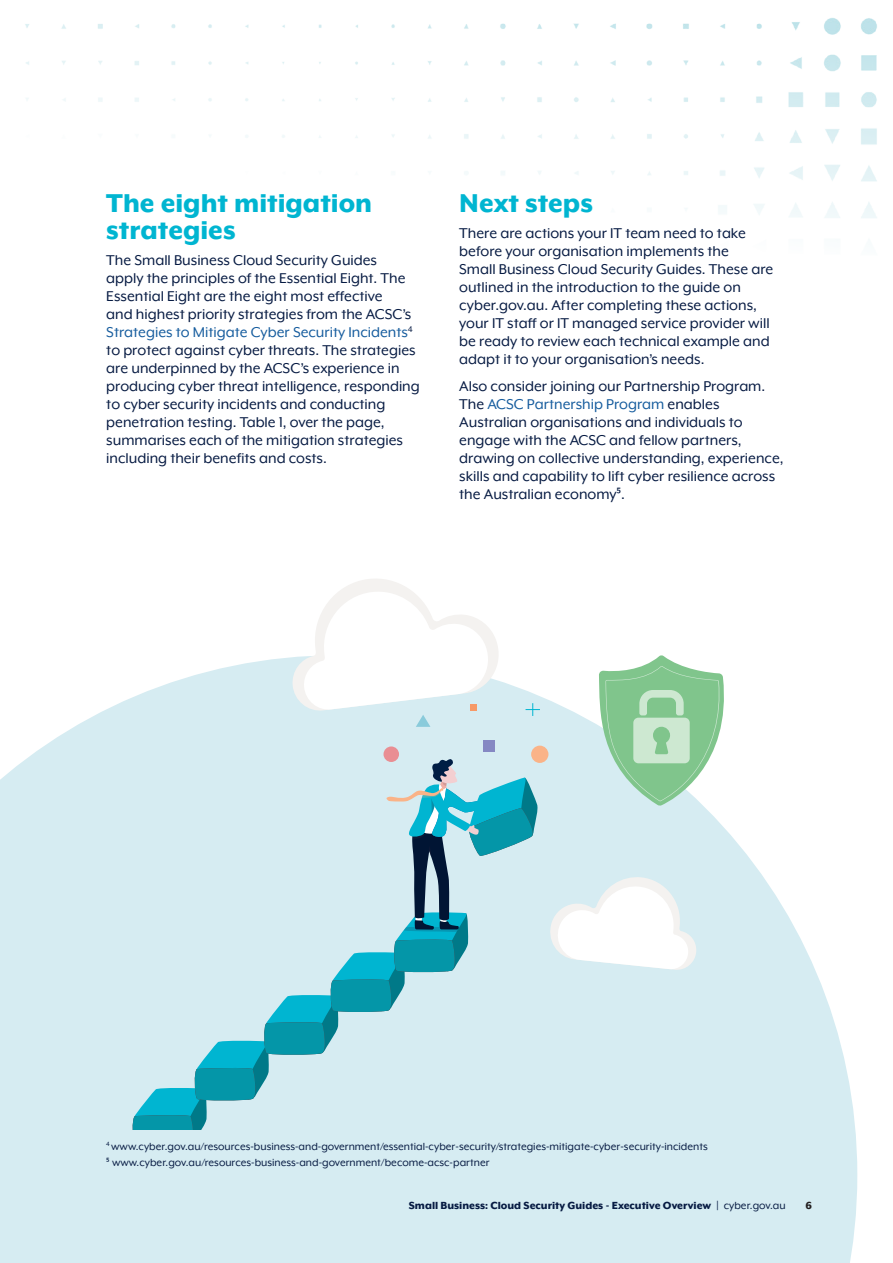
<style>
.page{position:relative;width:893px;height:1263px;background:#fff}
.page>*{position:absolute;margin:0;border:0;box-sizing:border-box;transform-origin:0 0}
.t1{font:800 30px/27px "Mr Eaves XL Mod OT";color:#00b5d1}
.Body_Text{font:16.5px/18px "Mr Eaves XL Mod OT";color:#071b43}
.Body_Text-2{font:12px "Mr Eaves XL Mod OT";color:#071b43}
.t2{font:800 12px "Mr Eaves XL Mod OT";color:#071b43}
.t3{font:800 12px "Mr Eaves XL Mod OT";color:#231f20}
.s1{color:#175d9e}
.s2{font-weight:400}
</style>
<div class="page">
<img style="left:25px;top:18px;width:852px;height:200px">
<svg style="left:0;top:657px;width:857px;height:606px;fill:#d6ecf2"></svg>
<svg style="left:131px;top:757px;width:408px;height:372px;background:#b2dce5"></svg>
<svg style="left:546px;top:875px;width:151px;height:96px"></svg>
<svg style="left:597px;top:655px;width:135px;height:151px"></svg>
<div style="left:383px;top:746px;width:16px;height:16px;background:#e98e93;border-radius:50%"></div>
<div style="left:531px;top:746px;width:17px;height:17px;background:#fab388;border-radius:50%"></div>
<div style="left:483px;top:740px;width:11px;height:11px;background:#8588c3"></div>
<svg style="left:292px;top:579px;width:213px;height:148px"></svg>
<svg style="left:526px;top:703px;width:14px;height:13px"></svg>
<h2 class="t1" style="left:106px;top:189px;width:267px">The eight mitigation strategies</h2>
<p class="Body_Text" style="left:106px;top:251px;width:315px">The Small Business Cloud Security Guides<br>apply the principles of the Essential Eight. The Essential Eight are the eight most effective<br>and highest priority strategies from the ACSC’s <span class="s1">Strategies to Mitigate Cyber Security Incidents</span><sup>4 </sup>to protect against cyber threats. The strategies are underpinned by the ACSC’s experience in producing cyber threat intelligence, responding to cyber security incidents and conducting penetration testing. Table 1, over the page, summarises each of the mitigation strategies including their benefits and costs.</p>
<h2 class="t1" style="left:459px;top:189px;width:135px">Next steps</h2>
<p class="Body_Text" style="left:459px;top:224px;width:316px">There are actions your IT team need to take before your organisation implements the<br>Small Business Cloud Security Guides. These are outlined in the introduction to the guide on cyber.gov.au. After completing these actions, your IT staff or IT managed service provider will be ready to review each technical example and adapt it to your organisation’s needs.</p>
<p class="Body_Text" style="left:459px;top:377px;width:326px">Also consider joining our Partnership Program.<br>The <span class="s1">ACSC Partnership Program</span> enables Australian organisations and individuals to engage with the ACSC and fellow partners, drawing on collective understanding, experience, skills and capability to lift cyber resilience across the Australian economy⁵.</p>
<p class="Body_Text-2" style="left:106px;top:1140px;width:603px"><sup>4</sup> www.cyber.gov.au/resources-business-and-government/essential-cyber-security/strategies-mitigate-cyber-security-incidents</p>
<p class="Body_Text-2" style="left:106px;top:1156px;width:385px">⁵ www.cyber.gov.au/resources-business-and-government/become-acsc-partner</p>
<p class="t2" style="left:409px;top:1199px;width:378px">Small Business: Cloud Security Guides - Executive Overview | <span class="s2">cyber.gov.au</span></p>
<p class="t3" style="left:805px;top:1199px;width:8px">6</p>
</div>
